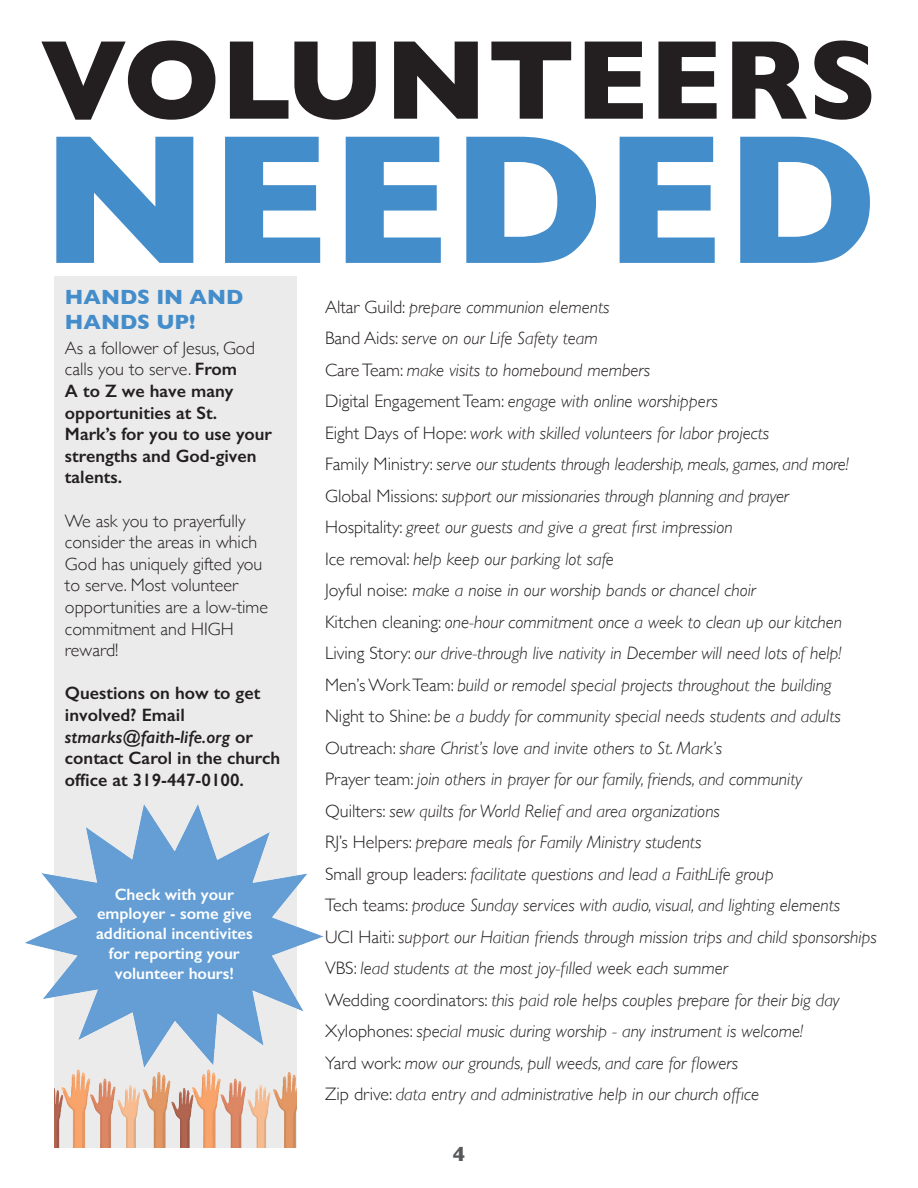
<style>
.page{position:relative;width:918px;height:1188px;background:#fff}
.page>*{position:absolute;margin:0;border:0;box-sizing:border-box;transform-origin:0 0}
.t1{font:700 186.45px "Gill Sans";color:#448dcb}
.t2{font:700 114px "Gill Sans";color:#231f20}
.t3{font:700 21px/25.2px "Gill Sans";color:#448dcb}
.t4{font:700 21px "Gill Sans";color:#57585a}
.t5{font:italic 300 18px/31.5px "Gill Sans";color:#231f20}
.t6{font:600 18px/21.6px "Gill Sans";color:#231f20}
.t7{font:300 18px/21.6px "Gill Sans";color:#231f20}
.t8{font:600 16.5px/19.8px "Gill Sans";color:#fff;text-align:center}
.s1{font-style:normal}
.s2{font-weight:300}
.s3{font-style:italic}
</style>
<div class="page">
<div style="left:54px;top:276px;width:242px;height:872px;background:#ecebeb"></div>
<img style="left:54px;top:1088px;width:242px;height:59px">
<img style="left:25px;top:785px;width:299px;height:303px">
<h2 class="t2" style="left:40px;top:-10px;width:839px">VOLUNTEERS</h2>
<h1 class="t1" style="left:40px;top:52px;width:839px">NEEDED</h1>
<p class="t5" style="left:325px;top:291px;width:553px"><span class="s1">Altar Guild:</span> prepare communion elements<br><span class="s1">Band Aids:</span> serve on our Life Safety team<br><span class="s1">Care Team:</span> make visits to homebound members<br><span class="s1">Digital Engagement Team:</span> engage with online worshippers<br><span class="s1">Eight Days of Hope:</span> work with skilled volunteers for labor projects<br><span class="s1">Family Ministry:</span> serve our students through leadership, meals, games, and more!<br><span class="s1">Global Missions:</span> support our missionaries through planning and prayer<br><span class="s1">Hospitality:</span> greet our guests and give a great first impression<br><span class="s1">Ice removal:</span> help keep our parking lot safe<br><span class="s1">Joyful noise:</span> make a noise in our worship bands or chancel choir<br><span class="s1">Kitchen cleaning:</span> one-hour commitment once a week to clean up our kitchen <span class="s1">Living Story:</span> our drive-through live nativity in December will need lots of help!<br><span class="s1">Men’s Work Team:</span> build or remodel special projects throughout the building<br><span class="s1">Night to Shine:</span> be a buddy for community special needs students and adults <span class="s1">Outreach:</span> share Christ’s love and invite others to St. Mark’s<br><span class="s1">Prayer team:</span> join others in prayer for our family, friends, and community<br><span class="s1">Quilters:</span> sew quilts for World Relief and area organizations<br><span class="s1">RJ’s Helpers:</span> prepare meals for Family Ministry students<br><span class="s1">Small group leaders:</span> facilitate questions and lead a FaithLife group<br><span class="s1">Tech teams:</span> produce Sunday services with audio, visual, and lighting elements<br><span class="s1">UCI Haiti:</span> support our Haitian friends through mission trips and child sponsorships <span class="s1">VBS:</span> lead students at the most joy-filled week each summer<br><span class="s1">Wedding coordinators:</span> this paid role helps couples prepare for their big day <span class="s1">Xylophones:</span> special music during worship - any instrument is welcome!<br><span class="s1">Yard work:</span> mow our grounds, pull weeds, and care for flowers<br><span class="s1">Zip drive:</span> data entry and administrative help in our church office</p>
<p class="t3" style="left:65px;top:284px;width:180px">HANDS IN AND<br>HANDS UP!</p>
<p class="t6" style="left:65px;top:337px;width:209px"><span class="s2">As a follower of Jesus, God calls you to serve.</span> From<br>A to Z we have many opportunities at St.<br>Mark’s for you to use your strengths and God-given talents.</p>
<p class="t7" style="left:65px;top:509px;width:205px">We ask you to prayerfully consider the areas in which<br>God has uniquely gifted you to serve. Most volunteer opportunities are a low-time commitment and HIGH reward!</p>
<p class="t6" style="left:65px;top:682px;width:217px">Questions on how to get involved? Email <span class="s3">stmarks@faith-life.org</span> or contact Carol in the church office at 319-447-0100.</p>
<p class="t8" style="left:96px;top:884px;width:158px">Check with your employer - some give additional incentivites for reporting your volunteer hours!</p>
<p class="t4" style="left:453px;top:1137px;width:14px">4</p>
</div>
